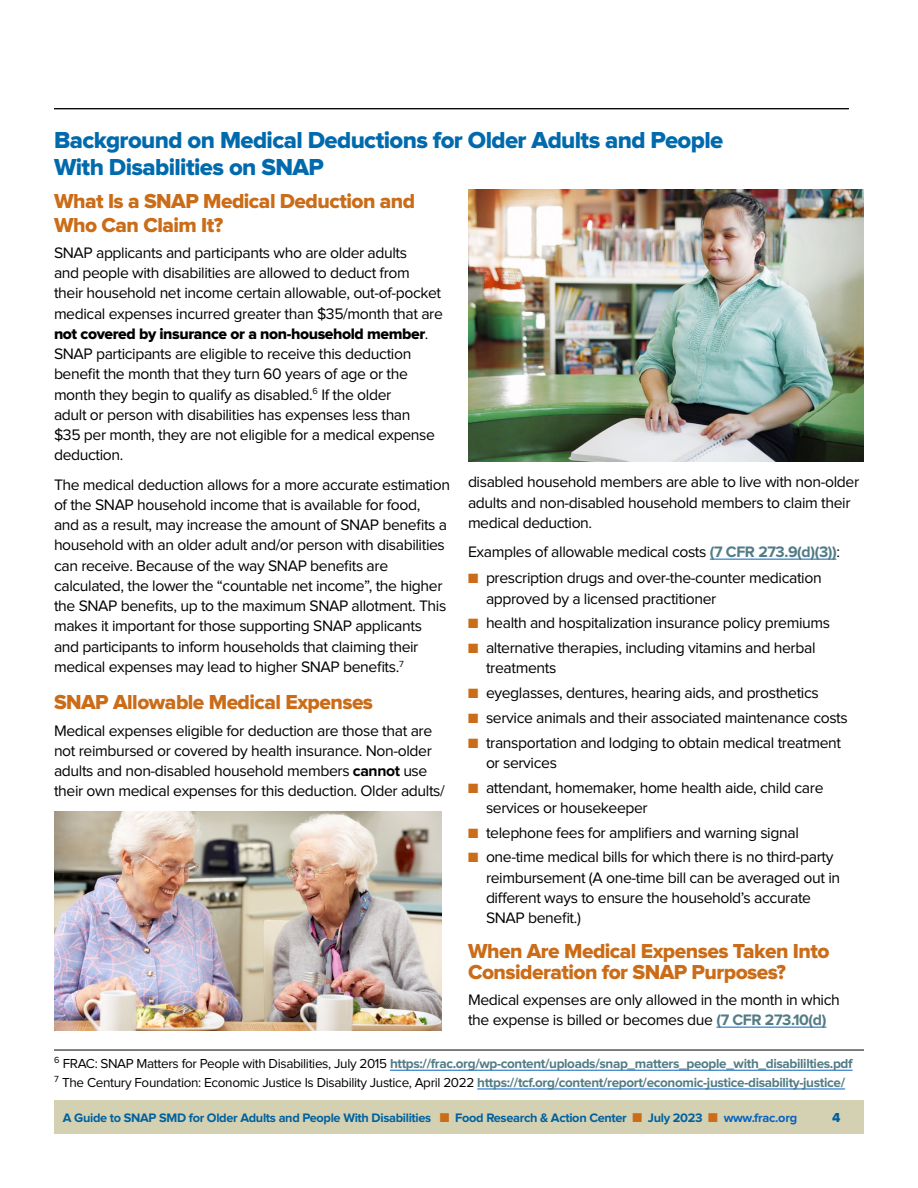
<style>
.page{position:relative;width:918px;height:1188px;background:#fff}
.page>*{position:absolute;margin:0;border:0;box-sizing:border-box;transform-origin:0 0}
.t1{font:24px/27px "Proxima Nova Extrabld";letter-spacing:-.025em;color:#006aad}
.t2{font:21px/24px "Proxima Nova Extrabld";letter-spacing:-.025em;color:#ca6c18}
.t3{font:15.75px/20.2px "Proxima Nova";letter-spacing:-.025em;color:#000}
.t4{font:15.75px "Proxima Nova Extrabld";letter-spacing:-.025em;color:#000}
.t5{font:700 13.5px/18.8px "Proxima Nova";letter-spacing:-.025em;color:#527c85}
.t6{font:13.5px "Proxima Nova Extrabld";color:#00619e}
.t7{font:700 12.75px "Proxima Nova";letter-spacing:-.025em;color:#00619e}
.s1{font-family:"Proxima Nova"}
.s2{font-weight:700}
.s3{font-weight:700;color:#527c85}
.s4{color:#ca6c18}
.s5{font-weight:400;color:#000}
.s6{color:#0563c1}
</style>
<div class="page">
<hr style="left:54px;top:108px;width:795px;height:1px;background:#000">
<img style="left:468px;top:189px;width:396px;height:272px">
<img style="left:54px;top:812px;width:388px;height:218px">
<hr style="left:710px;top:559px;width:126px;height:1px;background:#0563c1">
<hr style="left:716px;top:1027px;width:110px;height:1px;background:#0563c1">
<div style="left:54px;top:1100px;width:810px;height:34px;background:#d4d1b3"></div>
<hr style="left:54px;top:1050px;width:810px;height:1px;background:#000">
<hr style="left:390px;top:1070px;width:463px;height:1px;background:#0563c1">
<hr style="left:477px;top:1089px;width:368px;height:1px;background:#0563c1">
<h1 class="t1" style="left:54px;top:127px;width:671px">Background on Medical Deductions for Older Adults and People<br>With Disabilities on SNAP</h1>
<h2 class="t2" style="left:54px;top:189px;width:363px">What Is a SNAP Medical Deduction and<br>Who Can Claim It?</h2>
<p class="t3" style="left:54px;top:243px;width:390px">SNAP applicants and participants who are older adults<br>and people with disabilities are allowed to deduct from their household net income certain allowable, out-of-pocket medical expenses incurred greater than $35/month that are</p>
<p class="t4" style="left:54px;top:326px;width:376px">not covered by insurance or a non-household member<span class="s1">.</span></p>
<p class="t3" style="left:54px;top:344px;width:383px">SNAP participants are eligible to receive this deduction benefit the month that they turn 60 years of age or the month they begin to qualify as disabled.<sup>6</sup> If the older<br>adult or person with disabilities has expenses less than $35 per month, they are not eligible for a medical expense deduction.</p>
<p class="t3" style="left:54px;top:475px;width:398px">The medical deduction allows for a more accurate estimation of the SNAP household income that is available for food,<br>and as a result, may increase the amount of SNAP benefits a household with an older adult and/or person with disabilities can receive. Because of the way SNAP benefits are calculated, the lower the “countable net income”, the higher the SNAP benefits, up to the maximum SNAP allotment. This makes it important for those supporting SNAP applicants and participants to inform households that claiming their medical expenses may lead to higher SNAP benefits.<sup>7</sup></p>
<h2 class="t2" style="left:54px;top:691px;width:321px">SNAP Allowable Medical Expenses</h2>
<p class="t3" style="left:54px;top:721px;width:392px">Medical expenses eligible for deduction are those that are not reimbursed or covered by health insurance. Non-older adults and non-disabled household members <span class="s2">cannot</span> use their own medical expenses for this deduction. Older adults/</p>
<p class="t3" style="left:468px;top:473px;width:393px">disabled household members are able to live with non-older adults and non-disabled household members to claim their medical deduction.</p>
<p class="t3" style="left:468px;top:542px;width:374px">Examples of allowable medical costs <span class="s3">(7 CFR 273.9(d)(3))</span>:</p>
<p class="t3" style="left:486px;top:569px;width:337px;text-indent:-18px"><span class="s4">■</span> prescription drugs and over-the-counter medication approved by a licensed practitioner</p>
<p class="t3" style="left:468px;top:614px;width:364px"><span class="s4">■</span> health and hospitalization insurance policy premiums</p>
<p class="t3" style="left:486px;top:638px;width:331px;text-indent:-18px"><span class="s4">■</span> alternative therapies, including vitamins and herbal treatments</p>
<p class="t3" style="left:468px;top:683px;width:352px"><span class="s4">■</span> eyeglasses, dentures, hearing aids, and prosthetics</p>
<p class="t3" style="left:468px;top:708px;width:381px"><span class="s4">■</span> service animals and their associated maintenance costs</p>
<p class="t3" style="left:486px;top:733px;width:357px;text-indent:-18px"><span class="s4">■</span> transportation and lodging to obtain medical treatment or services</p>
<p class="t3" style="left:486px;top:778px;width:339px;text-indent:-18px"><span class="s4">■</span> attendant, homemaker, home health aide, child care services or housekeeper</p>
<p class="t3" style="left:468px;top:823px;width:332px"><span class="s4">■</span> telephone fees for amplifiers and warning signal</p>
<p class="t3" style="left:486px;top:848px;width:356px;text-indent:-18px"><span class="s4">■</span> one-time medical bills for which there is no third-party reimbursement (A one-time bill can be averaged out in different ways to ensure the household’s accurate SNAP benefit.)</p>
<h2 class="t2" style="left:468px;top:941px;width:363px;line-height:21px">When Are Medical Expenses Taken Into<br>Consideration for SNAP Purposes?</h2>
<p class="t3" style="left:468px;top:990px;width:373px">Medical expenses are only allowed in the month in which the expense is billed or becomes due <span class="s3">(7 CFR 273.10(d)</span></p>
<p class="t5" style="left:54px;top:1055px;width:800px"><sup>6</sup> <span class="s5">FRAC: SNAP Matters for People with Disabilities, July 2015</span> https://frac.org/wp-content/uploads/snap_matters_people_with_disabililties.pdf<br><sup>7</sup> <span class="s5">The Century Foundation: Economic Justice Is Disability Justice, April 2022</span> https://tcf.org/content/report/economic-justice-disability-justice/</p>
<p class="t7" style="left:63px;top:1112px;width:736px">A Guide to SNAP SMD for Older Adults and People With Disabilities <span class="s4">■</span> Food Research &amp; Action Center <span class="s4">■</span> July 2023 <span class="s4">■</span> <span class="s6">www.frac.org</span></p>
<p class="t6" style="left:832px;top:1112px;width:10px">4</p>
</div>
